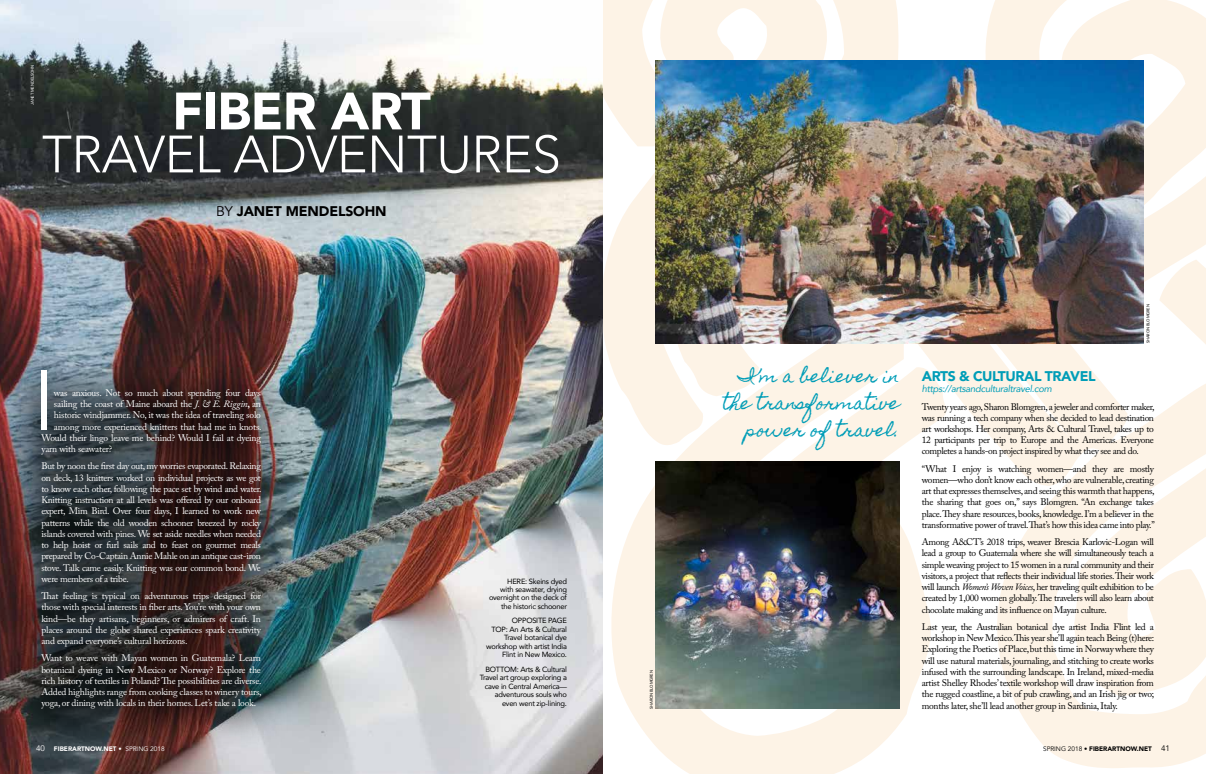
<style>
.page{position:relative;width:1206px;height:774px;background:#fff}
.page>*{position:absolute;margin:0;border:0;box-sizing:border-box;transform-origin:0 0}
.t1{font:300 84.2px "Avenir";color:#fff}
.t2{font:300 52px "Avenir";letter-spacing:-.01em;color:#fff}
.t3{font:900 52px "Avenir";letter-spacing:-.01em;color:#fff}
.t4{font:17px/27px "Homemade Apple";color:#009db7;text-align:right}
.t5{font:900 14px "Avenir";letter-spacing:-.03em;color:#009db7}
.t6{font:900 14px "Avenir";letter-spacing:-.01em;color:#000}
.t7{font:9.5px/11.2px "Adobe Caslon Pro";letter-spacing:-.035em;color:#000;text-align:justify}
.t8{font:9.5px/11.2px "Adobe Caslon Pro";letter-spacing:-.02em;color:#fff;text-align:justify}
.t9{font:italic 9.5px "Avenir";letter-spacing:-.03em;color:#009db7}
.t10{font:7.5px/8.5px "Avenir";letter-spacing:-.03em;color:#000;text-align:right}
.t11{font:900 6.5px "Avenir";color:#000}
.t12{font:900 6.5px "Avenir";color:#fff}
.t13{font:4px "Avenir";letter-spacing:-.03em;color:#000}
.t14{font:4px "Avenir";letter-spacing:-.03em;color:#fff}
.s1{font-weight:400}
.s2{font-style:italic}
.s3{font-weight:700}
.s4{font-weight:400;font-size:8px}
.s5{color:#f3992f}
</style>
<div class="page">
<img style="left:0;top:0;width:603px;height:774px">
<div style="left:0;top:339px;width:294px;height:415px;background:#000;opacity:.65"></div>
<img style="left:655px;top:60px;width:488px;height:283px">
<img style="left:655px;top:462px;width:244px;height:247px">
<p class="t14" style="left:29px;top:105px;width:41px;rotate:-90deg">JANET MENDELSOHN</p>
<h2 class="t3" style="left:172px;top:67px;width:260px">FIBER ART</h2>
<h2 class="t2" style="left:42px;top:124px;width:520px">TRAVEL ADVENTURES</h2>
<h3 class="t6" style="left:216px;top:199px;width:172px"><span class="s1">BY</span> JANET MENDELSOHN</h3>
<h1 class="t1" style="left:33px;top:351px;width:23px">I</h1>
<p class="t8" style="left:54px;top:387px;width:209px">was anxious. Not so much about spending four days</p>
<p class="t8" style="left:54px;top:398px;width:209px">sailing the coast of Maine aboard the <span class="s2">J. &amp; E. Riggin</span><span class="s3">,</span> an</p>
<p class="t8" style="left:54px;top:410px;width:208px">historic windjammer. No, it was the idea of traveling solo</p>
<p class="t8" style="left:54px;top:421px;width:209px">among more experienced knitters that had me in knots.</p>
<p class="t8" style="left:41px;top:432px;width:221px">Would their lingo leave me behind? Would I fail at dyeing</p>
<p class="t8" style="left:41px;top:443px;width:73px">yarn with seawater?</p>
<p class="t8" style="left:41px;top:461px;width:222px">But by noon the first day out, my worries evaporated. Relaxing on deck, 13 knitters worked on individual projects as we got to know each other, following the pace set by wind and water.<br>Knitting instruction at all levels was offered by our onboard expert, Mim Bird. Over four days, I learned to work new patterns while the old wooden schooner breezed by rocky islands covered with pines. We set aside needles when needed to help hoist or furl sails and to feast on gourmet meals prepared by Co-Captain Annie Mahle on an antique cast-iron stove. Talk came easily. Knitting was our common bond. We were members of a tribe.</p>
<p class="t8" style="left:41px;top:590px;width:221px">That feeling is typical on adventurous trips designed for those with special interests in fiber arts. You’re with your own kind—be they artisans, beginners, or admirers of craft. In places around the globe shared experiences spark creativity and expand everyone’s cultural horizons.</p>
<p class="t8" style="left:41px;top:653px;width:222px">Want to weave with Mayan women in Guatemala? Learn botanical dyeing in New Mexico or Norway? Explore the rich history of textiles in Poland? The possibilities are diverse.<br>Added highlights range from cooking classes to winery tours, yoga, or dining with locals in their homes. Let’s take a look.</p>
<p class="t12" style="left:36px;top:743px;width:130px"><span class="s4">40</span> FIBERARTNOW.NET • <span class="s1">SPRING 2018</span></p>
<p class="t10" style="left:489px;top:576px;width:79px">HERE: Skeins dyed<br>with seawater, drying overnight on the deck of the historic schooner</p>
<p class="t10" style="left:486px;top:616px;width:82px">OPPOSITE PAGE<br>TOP: An Arts &amp; Cultural<br>Travel botanical dye workshop with artist India<br>Flint in New Mexico.</p>
<p class="t10" style="left:480px;top:665px;width:89px">BOTTOM: Arts &amp; Cultural<br>Travel art group exploring a cave in Central America— adventurous souls who even went zip-lining.</p>
<p class="t11" style="left:541px;top:743px;width:1227px"><span class="s5">❑</span><span class="s1">SPRING 2018 •</span> FIBERARTNOW.NET <span class="s4">41</span></p>
<p class="t13" style="left:1145px;top:343px;width:40px;rotate:-90deg">SHARON BLOMGREN</p>
<h3 class="t4" style="left:723px;top:363px;width:178px">I’m a believer in the transformative power of travel.</h3>
<h3 class="t5" style="left:922px;top:364px;width:175px">ARTS &amp; CULTURAL TRAVEL</h3>
<p class="t9" style="left:922px;top:383px;width:132px">https://artsandculturaltravel.com</p>
<p class="t7" style="left:922px;top:401px;width:234px">Twenty years ago, Sharon Blomgren, a jeweler and comforter maker, was running a tech company when she decided to lead destination art workshops. Her company, Arts &amp; Cultural Travel, takes up to 12 participants per trip to Europe and the Americas. Everyone completes a hands-on project inspired by what they see and do.</p>
<p class="t7" style="left:922px;top:463px;width:235px">“What I enjoy is watching women—and they are mostly women—who don’t know each other, who are vulnerable, creating art that expresses themselves, and seeing this warmth that happens, the sharing that goes on,” says Blomgren. “An exchange takes place. They share resources, books, knowledge. I’m a believer in the transformative power of travel.That’s how this idea came into play.”</p>
<p class="t7" style="left:922px;top:536px;width:234px">Among A&amp;CT’s 2018 trips, weaver Brescia Karlovic-Logan will lead a group to Guatemala where she will simultaneously teach a simple weaving project to 15 women in a rural community and their visitors, a project that reflects their individual life stories. Their work will launch <span class="s2">Women’s Woven Voices</span>, her traveling quilt exhibition to be created by 1,000 women globally. The travelers will also learn about chocolate making and its influence on Mayan culture.</p>
<p class="t7" style="left:922px;top:621px;width:234px">Last year, the Australian botanical dye artist India Flint led a workshop in New Mexico.This year she’ll again teach Being (t)here:<br>Exploring the Poetics of Place, but this time in Norway where they will use natural materials, journaling, and stitching to create works infused with the surrounding landscape. In Ireland, mixed-media artist Shelley Rhodes’ textile workshop will draw inspiration from the rugged coastline, a bit of pub crawling, and an Irish jig or two; months later, she’ll lead another group in Sardinia, Italy.</p>
<p class="t13" style="left:648px;top:709px;width:40px;rotate:-90deg">SHARON BLOMGREN</p>
</div>
